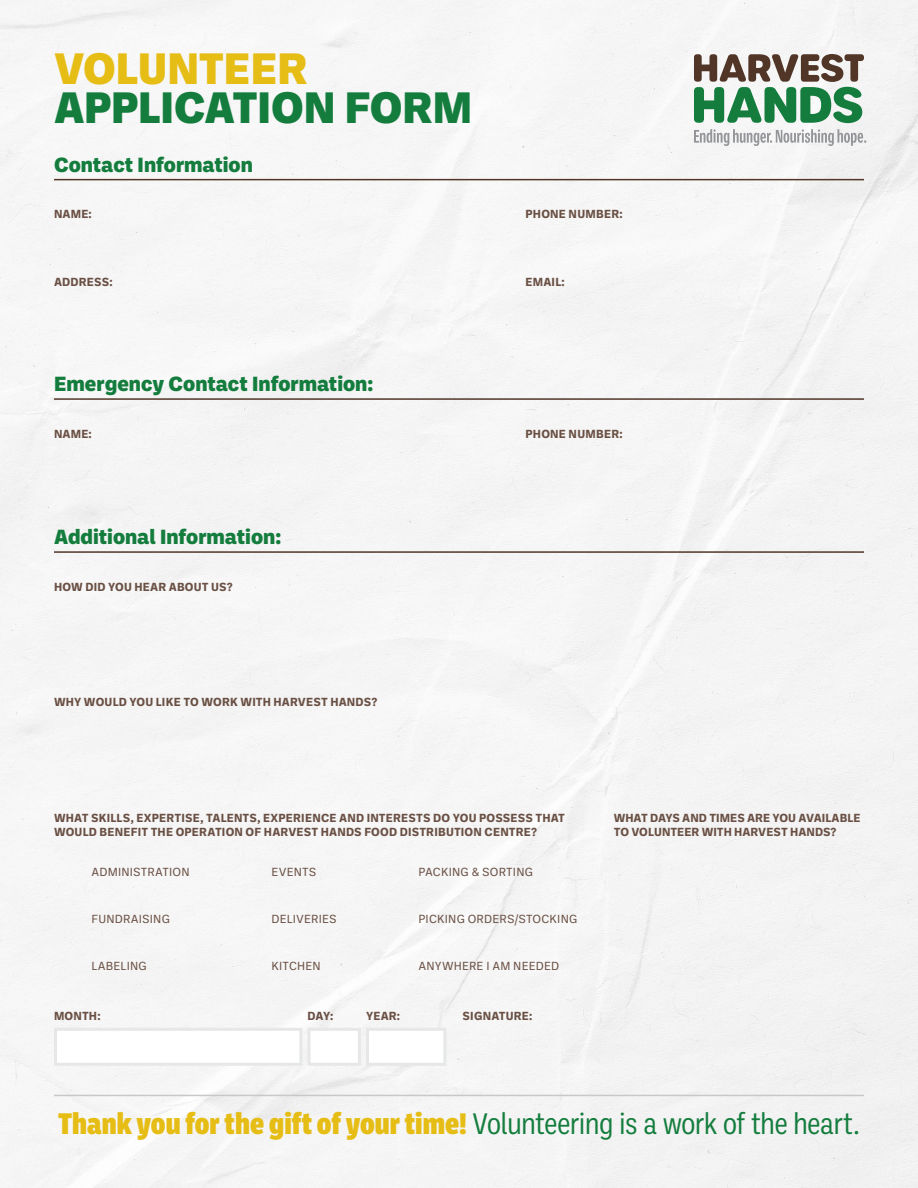
<style>
.page{position:relative;width:918px;height:1188px;background:#fff}
.page>*{position:absolute;margin:0;border:0;box-sizing:border-box;transform-origin:0 0}
.t1{font:800 45px "Ballinger";letter-spacing:-.01em;color:#147d3e}
.t2{font:800 45px "Ballinger";letter-spacing:-.005em;color:#e6bd15}
.t3{font:30.3px "Ballinger Condensed";letter-spacing:-.01em;color:#147d3e}
.t4{font:800 21px "Ballinger";color:#147d3e}
.t5{font:700 12px/14.4px "Ballinger";letter-spacing:.01em;color:#6a5044}
.t6{font:12px "Ballinger";letter-spacing:.01em;color:#6a5044}
.s1{font-weight:900;color:#e6bd15}
</style>
<div class="page">
<hr style="left:54px;top:179px;width:810px;height:1px;background:#513628">
<hr style="left:54px;top:398px;width:810px;height:2px;background:#513628">
<hr style="left:54px;top:551px;width:810px;height:2px;background:#513628">
<hr style="left:54px;top:1095px;width:810px;height:1px;background:#c7c8ca">
<svg style="left:694px;top:54px;width:170px;height:69px"></svg>
<svg style="left:694px;top:129px;width:172px;height:17px"></svg>
<div style="left:54px;top:1028px;width:248px;height:38px;background:#fff;border:3px solid #e6e7e8"></div>
<div style="left:308px;top:1028px;width:53px;height:38px;background:#fff;border:3px solid #e6e7e8"></div>
<div style="left:366px;top:1028px;width:80px;height:38px;background:#fff;border:3px solid #e6e7e8"></div>
<h1 class="t2" style="left:54px;top:37px;width:255px">VOLUNTEER</h1>
<h1 class="t1" style="left:54px;top:76px;width:420px">APPLICATION FORM</h1>
<h3 class="t4" style="left:54px;top:150px;width:201px">Contact Information</h3>
<p class="t5" style="left:54px;top:206px;width:39px">NAME:</p>
<p class="t5" style="left:526px;top:206px;width:99px">PHONE NUMBER:</p>
<p class="t5" style="left:54px;top:274px;width:60px">ADDRESS:</p>
<p class="t5" style="left:526px;top:274px;width:41px">EMAIL:</p>
<h3 class="t4" style="left:54px;top:369px;width:321px">Emergency Contact Information:</h3>
<p class="t5" style="left:54px;top:426px;width:39px">NAME:</p>
<h3 class="t4" style="left:54px;top:522px;width:229px">Additional Information:</h3>
<p class="t5" style="left:54px;top:579px;width:180px">HOW DID YOU HEAR ABOUT US?</p>
<p class="t5" style="left:54px;top:694px;width:325px">WHY WOULD YOU LIKE TO WORK WITH HARVEST HANDS?</p>
<p class="t5" style="left:526px;top:426px;width:99px">PHONE NUMBER:</p>
<p class="t5" style="left:54px;top:810px;width:513px">WHAT SKILLS, EXPERTISE, TALENTS, EXPERIENCE AND INTERESTS DO YOU POSSESS THAT<br>WOULD BENEFIT THE OPERATION OF HARVEST HANDS FOOD DISTRIBUTION CENTRE?</p>
<p class="t5" style="left:614px;top:810px;width:248px">WHAT DAYS AND TIMES ARE YOU AVAILABLE<br>TO VOLUNTEER WITH HARVEST HANDS?</p>
<p class="t6" style="left:92px;top:864px;width:100px">ADMINISTRATION</p>
<p class="t6" style="left:272px;top:864px;width:46px">EVENTS</p>
<p class="t6" style="left:418px;top:864px;width:116px">PACKING &amp; SORTING</p>
<p class="t6" style="left:92px;top:911px;width:80px">FUNDRAISING</p>
<p class="t6" style="left:272px;top:911px;width:67px">DELIVERIES</p>
<p class="t6" style="left:418px;top:911px;width:160px">PICKING ORDERS/STOCKING</p>
<p class="t6" style="left:92px;top:958px;width:57px">LABELING</p>
<p class="t6" style="left:272px;top:958px;width:51px">KITCHEN</p>
<p class="t6" style="left:418px;top:958px;width:142px">ANYWHERE I AM NEEDED</p>
<p class="t5" style="left:54px;top:1008px;width:48px">MONTH:</p>
<p class="t5" style="left:308px;top:1008px;width:27px">DAY:</p>
<p class="t5" style="left:366px;top:1008px;width:36px">YEAR:</p>
<p class="t5" style="left:463px;top:1008px;width:71px">SIGNATURE:</p>
<h2 class="t3" style="left:58px;top:1107px;width:803px"><span class="s1">Thank you for the gift of your time!</span> Volunteering is a work of the heart.</h2>
</div>
